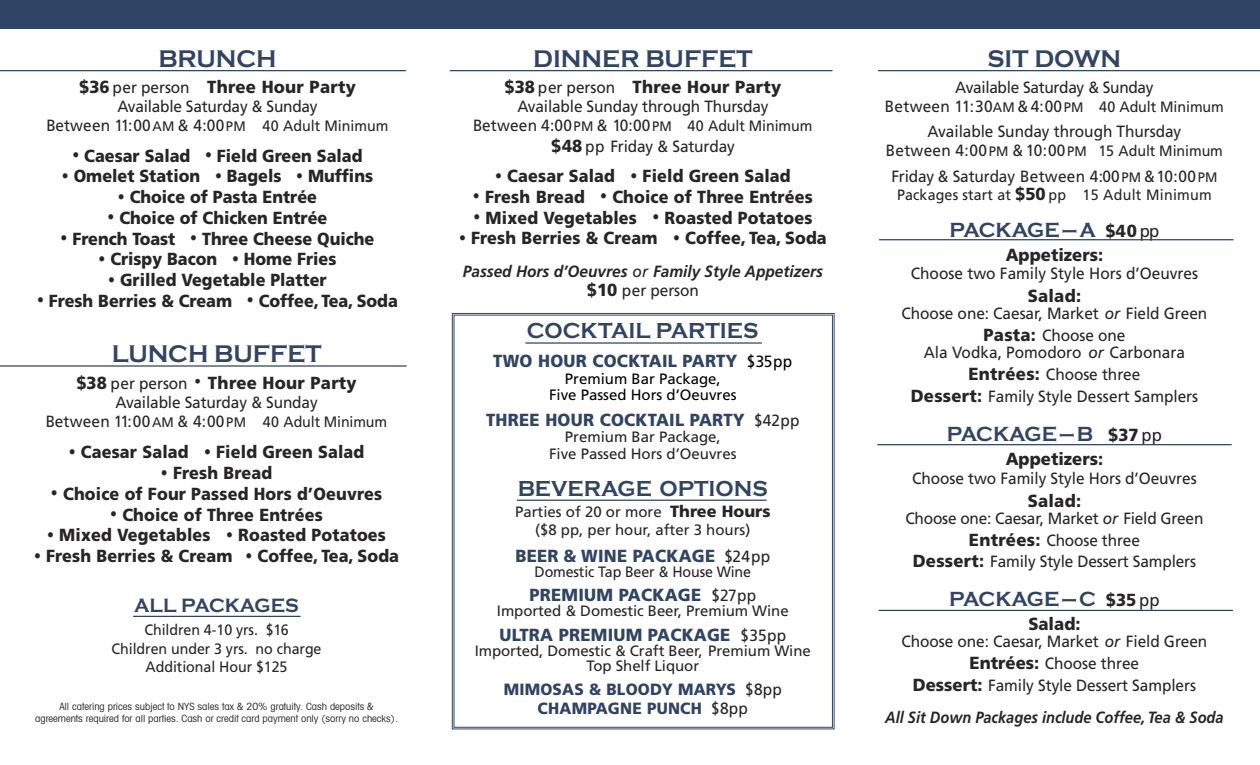
<style>
.page{position:relative;width:1260px;height:765px;background:#fff}
.page>*{position:absolute;margin:0;border:0;box-sizing:border-box;transform-origin:0 0}
.t1{font:700 25px "Copperplate Gothic";color:#304465;scale:.95 1}
.t2{font:700 22.5px "Copperplate Gothic";color:#304465;scale:.95 1}
.t3{font:700 21.25px "Copperplate Gothic";letter-spacing:-.03em;color:#304465;scale:.95 1}
.t4{font:700 20px "Copperplate Gothic";color:#304465;scale:.95 1}
.t5{font:900 17.5px "Frutiger";letter-spacing:.01em;color:#272526;scale:.92 1}
.t6{font:900 17.5px "Frutiger";letter-spacing:.01em;color:#272526;scale:.95 1}
.t7{font:900 17.5px "Frutiger";letter-spacing:.015em;color:#304465;scale:.95 1}
.t8{font:16.25px/21.8px "Frutiger";letter-spacing:-.005em;color:#272526;text-align:center;scale:.95 1}
.t9{font:italic 700 16.25px/18.8px "Frutiger";color:#272526;text-align:center;scale:.95 1}
.t10{font:900 16.25px/19.2px "Frutiger";letter-spacing:.015em;color:#304465;text-align:center;scale:.95 1}
.t11{font:italic 700 16.25px "Frutiger";color:#272526;scale:.9 1}
.t12{font:15px/16.5px "Frutiger";letter-spacing:-.005em;color:#272526;text-align:center}
.t13{font:15px/18.8px "Frutiger";letter-spacing:-.005em;color:#272526;text-align:center;scale:.95 1}
.t14{font:15px/16.5px "Frutiger";color:#030303;text-align:center}
.t15{font:15px "Frutiger";letter-spacing:.015em;color:#272526;scale:.95 1}
.t16{font:condensed 10px/12.5px "Avant Garde";color:#272526;text-align:center;scale:1.05 1}
.s1{font-weight:400;font-size:16.25px}
.s2{font-size:13.75px}
.s3{font-size:15px}
.s4{font-weight:400;font-size:13.75px}
.s5{font-weight:900;font-size:17.5px}
.s6{font-weight:400}
.s7{font-weight:900;font-style:normal;font-size:17.5px}
.s8{font-weight:400;font-style:normal}
.s9{font-weight:400;font-size:16.25px;color:#030303}
.s10{font-weight:400;font-size:16.25px;color:#272526}
.s11{font-weight:900;font-size:16.25px}
.s12{font-weight:400;color:#272526}
.s13{font-family:"Frutiger";font-weight:900;font-size:17.5px;color:#272526}
.s14{font-family:"Frutiger";font-weight:400;font-size:17.5px;color:#272526}
.s15{font-style:italic}
</style>
<div class="page">
<div style="left:0;top:0;width:1260px;height:28px;background:#304465"></div>
<hr style="left:0;top:70px;width:406px;height:1px;background:#304465">
<hr style="left:450px;top:70px;width:382px;height:1px;background:#304465">
<hr style="left:878px;top:70px;width:382px;height:1px;background:#304465">
<hr style="left:0;top:365px;width:407px;height:2px;background:#304465">
<div style="left:454px;top:315px;width:379px;height:413px;border:1px solid #304465"></div>
<hr style="left:525px;top:342px;width:237px;height:2px;background:#304465">
<hr style="left:879px;top:239px;width:354px;height:1px;background:#304465">
<hr style="left:877px;top:444px;width:355px;height:1px;background:#304465">
<hr style="left:879px;top:610px;width:354px;height:1px;background:#304465">
<hr style="left:517px;top:500px;width:250px;height:1px;background:#304465">
<hr style="left:133px;top:616px;width:168px;height:1px;background:#304465">
<h1 class="t1" style="left:158px;top:43px;width:126px">BRUNCH</h1>
<p class="t6" style="left:79px;top:80px;width:293px">$36 <span class="s1">per person</span> Three Hour Party</p>
<p class="t8" style="left:46px;top:98px;width:362px;line-height:19px">Available Saturday &amp; Sunday<br>Between 11:00<span class="s2">AM</span> &amp; 4:00<span class="s2">PM</span> <span class="s3">40 Adult Minimum</span></p>
<p class="t5" style="left:72px;top:149px;width:317px"><span class="s3">•</span> Caesar Salad <span class="s3">•</span> Field Green Salad</p>
<p class="t5" style="left:62px;top:169px;width:340px"><span class="s3">•</span> Omelet Station <span class="s3">•</span> Bagels <span class="s3">•</span> Muffins</p>
<p class="t5" style="left:118px;top:190px;width:218px"><span class="s3">•</span> Choice of Pasta Entrée</p>
<p class="t5" style="left:108px;top:211px;width:240px"><span class="s3">•</span> Choice of Chicken Entrée</p>
<p class="t5" style="left:61px;top:232px;width:343px"><span class="s3">•</span> French Toast <span class="s3">•</span> Three Cheese Quiche</p>
<p class="t5" style="left:99px;top:252px;width:260px"><span class="s3">•</span> Crispy Bacon <span class="s3">•</span> Home Fries</p>
<p class="t5" style="left:108px;top:273px;width:239px"><span class="s3">•</span> Grilled Vegetable Platter</p>
<p class="t5" style="left:37px;top:294px;width:394px"><span class="s3">•</span> Fresh Berries &amp; Cream <span class="s3">•</span> Coffee, Tea, Soda</p>
<h1 class="t1" style="left:112px;top:339px;width:222px">LUNCH BUFFET</h1>
<p class="t6" style="left:76px;top:375px;width:297px">$38 <span class="s1">per person</span> <span class="s4">•</span> Three Hour Party</p>
<p class="t8" style="left:46px;top:394px;width:361px;line-height:19px">Available Saturday &amp; Sunday<br>Between 11:00<span class="s2">AM</span> &amp; 4:00<span class="s2">PM</span> <span class="s3">40 Adult Minimum</span></p>
<p class="t5" style="left:69px;top:445px;width:323px"><span class="s3">•</span> Caesar Salad <span class="s3">•</span> Field Green Salad</p>
<p class="t5" style="left:161px;top:466px;width:122px"><span class="s3">•</span> Fresh Bread</p>
<p class="t5" style="left:51px;top:487px;width:361px"><span class="s3">•</span> Choice of Four Passed Hors d’Oeuvres</p>
<p class="t5" style="left:110px;top:507px;width:233px"><span class="s3">•</span> Choice of Three Entrées</p>
<p class="t5" style="left:47px;top:528px;width:370px"><span class="s3">•</span> Mixed Vegetables <span class="s3">•</span> Roasted Potatoes</p>
<p class="t5" style="left:34px;top:549px;width:398px"><span class="s3">•</span> Fresh Berries &amp; Cream <span class="s3">•</span> Coffee, Tea, Soda</p>
<p class="t4" style="left:134px;top:593px;width:175px">ALL PACKAGES</p>
<p class="t13" style="left:112px;top:621px;width:223px">Children 4-10 yrs. $16<br>Children under 3 yrs. no charge<br>Additional Hour $125</p>
<p class="t16" style="left:35px;top:701px;width:347px">All catering prices subject to NYS sales tax &amp; 20% gratuity. Cash deposits &amp; agreements required for all parties. Cash or credit card payment only (sorry no checks).</p>
<h1 class="t1" style="left:533px;top:43px;width:232px">DINNER BUFFET</h1>
<p class="t6" style="left:505px;top:80px;width:293px">$38 <span class="s1">per person</span> Three Hour Party</p>
<p class="t8" style="left:473px;top:98px;width:359px;line-height:19px">Available Sunday through Thursday<br>Between 4:00<span class="s2">PM</span> &amp; 10:00<span class="s2">PM</span> <span class="s3">40 Adult Minimum</span></p>
<p class="t8" style="left:551px;top:136px;width:195px"><span class="s5">$48</span> pp Friday &amp; Saturday</p>
<p class="t5" style="left:495px;top:169px;width:323px"><span class="s3">•</span> Caesar Salad <span class="s3">•</span> Field Green Salad</p>
<p class="t5" style="left:473px;top:190px;width:371px"><span class="s3">•</span> Fresh Bread <span class="s3">•</span> Choice of Three Entrées</p>
<p class="t5" style="left:473px;top:211px;width:370px"><span class="s3">•</span> Mixed Vegetables <span class="s3">•</span> Roasted Potatoes</p>
<p class="t5" style="left:459px;top:231px;width:401px"><span class="s3">•</span> Fresh Berries &amp; Cream <span class="s3">•</span> Coffee, Tea, Soda</p>
<p class="t9" style="left:463px;top:263px;width:381px">Passed Hors d’Oeuvres <span class="s6">or</span> Family Style Appetizers <span class="s7">$10</span> <span class="s8">per person</span></p>
<h2 class="t2" style="left:527px;top:317px;width:245px">COCKTAIL PARTIES</h2>
<p class="t7" style="left:493px;top:354px;width:316px">TWO HOUR COCKTAIL PARTY <span class="s9">$35pp</span></p>
<p class="t14" style="left:549px;top:372px;width:189px">Premium Bar Package,<br>Five Passed Hors d’Oeuvres</p>
<p class="t7" style="left:486px;top:413px;width:331px">THREE HOUR COCKTAIL PARTY <span class="s10">$42pp</span></p>
<p class="t12" style="left:549px;top:430px;width:189px">Premium Bar Package,<br>Five Passed Hors d’Oeuvres</p>
<h2 class="t2" style="left:518px;top:475px;width:265px">BEVERAGE OPTIONS</h2>
<p class="t12" style="left:515px;top:504px;width:257px;line-height:17.8px">Parties of 20 or more <span class="s11">Three Hours </span>($8 pp, per hour, after 3 hours)</p>
<p class="t7" style="left:516px;top:549px;width:270px">BEER &amp; WINE PACKAGE <span class="s10">$24pp</span></p>
<p class="t13" style="left:535px;top:564px;width:229px">Domestic Tap Beer &amp; House Wine</p>
<p class="t7" style="left:529px;top:588px;width:240px">PREMIUM PACKAGE <span class="s10">$27pp</span></p>
<p class="t12" style="left:497px;top:604px;width:293px">Imported &amp; Domestic Beer, Premium Wine</p>
<p class="t7" style="left:499px;top:627px;width:303px">ULTRA PREMIUM PACKAGE <span class="s10">$35pp</span></p>
<p class="t12" style="left:475px;top:644px;width:338px;line-height:15.2px">Imported, Domestic &amp; Craft Beer, Premium Wine<br>Top Shelf Liquor</p>
<p class="t10" style="left:504px;top:681px;width:294px">MIMOSAS &amp; BLOODY MARYS <span class="s12">$8pp<br></span>CHAMPAGNE PUNCH <span class="s12">$8pp</span></p>
<h1 class="t1" style="left:988px;top:43px;width:142px">SIT DOWN</h1>
<p class="t8" style="left:885px;top:79px;width:358px;line-height:19px">Available Saturday &amp; Sunday<br>Between 11:30<span class="s2">AM</span> &amp; 4:00<span class="s2">PM</span> <span class="s3">40 Adult Minimum</span></p>
<p class="t8" style="left:886px;top:123px;width:356px;line-height:19px">Available Sunday through Thursday<br>Between 4:00<span class="s2">PM</span> &amp; 10:00<span class="s2">PM</span> <span class="s3">15 Adult Minimum</span></p>
<p class="t8" style="left:891px;top:167px;width:345px">Friday &amp; Saturday Between 4:00<span class="s2">PM</span> &amp;10:00<span class="s2">PM</span></p>
<p class="t15" style="left:897px;top:188px;width:333px">Packages start at <span class="s5">$50</span> pp 15 Adult Minimum</p>
<h3 class="t3" style="left:949px;top:217px;width:223px">PACKAGE–A <span class="s13">$40</span> <span class="s14">pp</span></h3>
<p class="t6" style="left:1006px;top:247px;width:104px">Appetizers:</p>
<p class="t8" style="left:911px;top:264px;width:304px">Choose two Family Style Hors d’Oeuvres</p>
<p class="t6" style="left:1028px;top:289px;width:58px">Salad:</p>
<p class="t8" style="left:902px;top:304px;width:323px">Choose one: Caesar, Market <span class="s15">or</span> Field Green<br><span class="s5">Pasta:</span> Choose one</p>
<p class="t8" style="left:911px;top:343px;width:304px">Ala Vodka, Pomodoro <span class="s15">or</span> Carbonara<br><span class="s5">Entrées:</span> Choose three<br><span class="s5">Dessert:</span> Family Style Dessert Samplers</p>
<h3 class="t3" style="left:947px;top:421px;width:228px">PACKAGE–B <span class="s13">$37</span> <span class="s14">pp</span></h3>
<p class="t6" style="left:1006px;top:452px;width:104px">Appetizers:</p>
<p class="t8" style="left:912px;top:468px;width:301px">Choose two Family Style Hors d’Oeuvres</p>
<p class="t6" style="left:1028px;top:493px;width:58px">Salad:</p>
<p class="t8" style="left:905px;top:509px;width:315px">Choose one: Caesar, Market <span class="s15">or</span> Field Green<br><span class="s5">Entrées:</span> Choose three<br><span class="s5">Dessert:</span> Family Style Dessert Samplers</p>
<h3 class="t3" style="left:949px;top:587px;width:223px">PACKAGE–C <span class="s13">$35</span> <span class="s14">pp</span></h3>
<p class="t6" style="left:1028px;top:617px;width:56px">Salad:</p>
<p class="t8" style="left:901px;top:632px;width:324px">Choose one: Caesar, Market <span class="s15">or</span> Field Green<br><span class="s5">Entrées:</span> Choose three<br><span class="s5">Dessert:</span> Family Style Dessert Samplers</p>
<p class="t11" style="left:885px;top:711px;width:378px">All Sit Down Packages include Coffee, Tea &amp; Soda</p>
</div>
